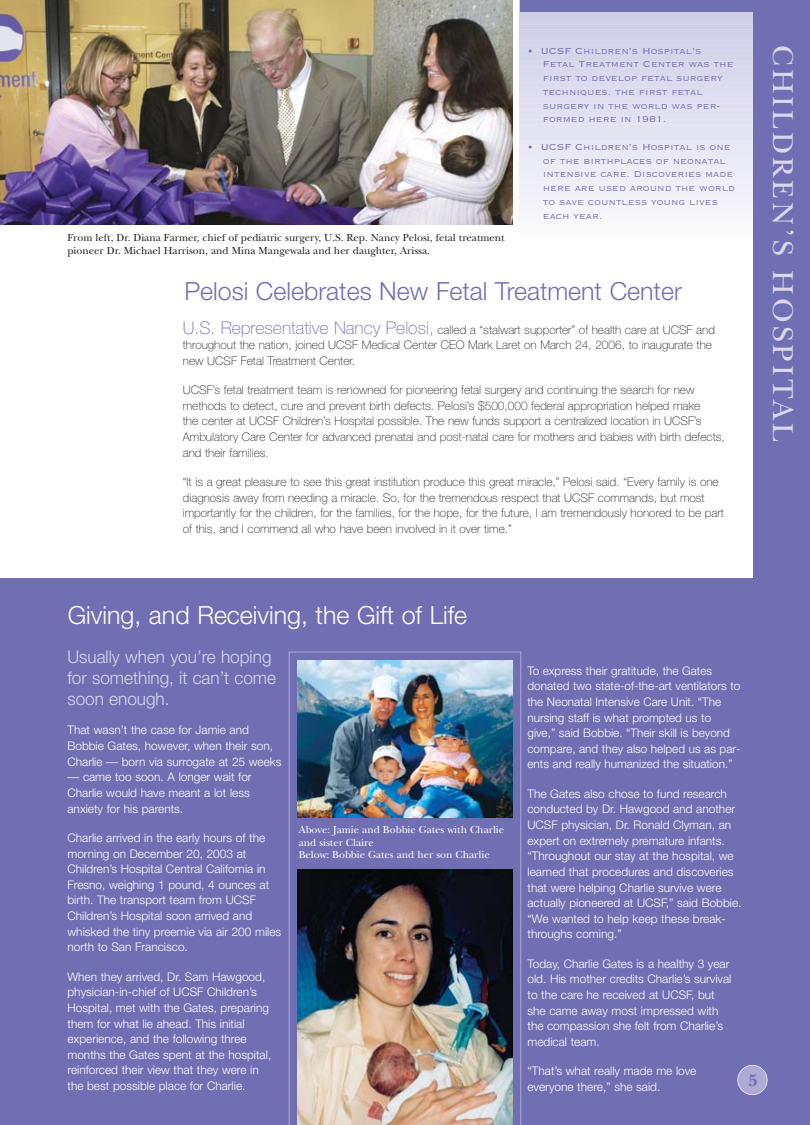
<style>
.page{position:relative;width:810px;height:1125px;background:#fff}
.page>*{position:absolute;margin:0;border:0;box-sizing:border-box;transform-origin:0 0}
.t1{font:30px "New Baskerville";letter-spacing:.105em;color:#d9d8ec}
.t2{font:300 25px "Helvetica Neue";color:#716fb3}
.t3{font:300 25px "Helvetica Neue";color:#fff}
.t4{font:300 17.5px/21px "Helvetica Neue";color:#d9d8ec}
.t5{font:700 17.5px "New Baskerville";color:#716fb3}
.t6{font:300 11.88px/15.6px "Helvetica Neue";color:#fff}
.t7{font:100 11.88px/15.6px "Helvetica Neue";color:#231f20}
.t8{font:300 11.25px/13.8px "Copperplate";color:#716fb3}
.t9{font:10.62px/12.8px "New Baskerville";color:#231f20}
.t10{font:10.62px/12.8px "New Baskerville";color:#fff}
.s1{font-size:17.5px;color:#716fb3}
</style>
<div class="page">
<svg style="left:520px;top:11px;width:234px;height:3px"></svg>
<div style="left:520px;top:14px;width:266px;height:5px;background:#d0cee7"></div>
<div style="left:520px;top:19px;width:266px;height:6px;background:#d0cfe8"></div>
<div style="left:520px;top:24px;width:266px;height:6px;background:#d1d0e8"></div>
<div style="left:520px;top:30px;width:266px;height:5px;background:#d2d1e9"></div>
<div style="left:520px;top:35px;width:266px;height:5px;background:#d3d2e9"></div>
<div style="left:520px;top:40px;width:266px;height:6px;background:#d4d3ea"></div>
<div style="left:520px;top:45px;width:266px;height:6px;background:#d5d4ea"></div>
<div style="left:520px;top:51px;width:266px;height:5px;background:#d5d5eb"></div>
<div style="left:520px;top:56px;width:266px;height:5px;background:#d6d6eb"></div>
<div style="left:520px;top:61px;width:266px;height:6px;background:#d8d6eb"></div>
<div style="left:520px;top:66px;width:266px;height:6px;background:#d9d7ec"></div>
<div style="left:520px;top:72px;width:266px;height:5px;background:#d9d8ec"></div>
<div style="left:520px;top:77px;width:266px;height:5px;background:#dad9ed"></div>
<div style="left:520px;top:82px;width:266px;height:6px;background:#dbdaee"></div>
<div style="left:520px;top:88px;width:266px;height:5px;background:#dddbee"></div>
<div style="left:520px;top:93px;width:266px;height:5px;background:#dedcef"></div>
<div style="left:520px;top:98px;width:266px;height:6px;background:#dfddef"></div>
<div style="left:520px;top:103px;width:266px;height:6px;background:#e0dff0"></div>
<div style="left:520px;top:109px;width:266px;height:5px;background:#e1e0f0"></div>
<div style="left:520px;top:114px;width:266px;height:5px;background:#e2e1f1"></div>
<div style="left:520px;top:119px;width:266px;height:6px;background:#e3e2f1"></div>
<div style="left:520px;top:124px;width:266px;height:6px;background:#e4e3f2"></div>
<div style="left:520px;top:130px;width:266px;height:5px;background:#e5e4f2"></div>
<div style="left:520px;top:135px;width:266px;height:5px;background:#e6e5f3"></div>
<div style="left:520px;top:140px;width:266px;height:6px;background:#e7e6f3"></div>
<div style="left:520px;top:145px;width:266px;height:6px;background:#e8e7f4"></div>
<div style="left:520px;top:151px;width:266px;height:5px;background:#e9e8f4"></div>
<div style="left:520px;top:156px;width:266px;height:6px;background:#eaeaf5"></div>
<div style="left:520px;top:161px;width:266px;height:6px;background:#ebebf6"></div>
<div style="left:520px;top:167px;width:266px;height:5px;background:#ececf6"></div>
<div style="left:520px;top:172px;width:266px;height:5px;background:#eeedf7"></div>
<div style="left:520px;top:177px;width:266px;height:6px;background:#efeef7"></div>
<div style="left:520px;top:182px;width:266px;height:6px;background:#f0eef7"></div>
<div style="left:520px;top:188px;width:266px;height:5px;background:#f1f0f8"></div>
<div style="left:520px;top:193px;width:266px;height:5px;background:#f2f1f8"></div>
<div style="left:520px;top:198px;width:266px;height:6px;background:#f3f2f9"></div>
<div style="left:520px;top:203px;width:266px;height:6px;background:#f4f3f9"></div>
<div style="left:520px;top:209px;width:266px;height:5px;background:#f5f5fa"></div>
<div style="left:520px;top:214px;width:266px;height:5px;background:#f7f6fb"></div>
<div style="left:520px;top:219px;width:266px;height:6px;background:#f8f7fb"></div>
<div style="left:520px;top:225px;width:266px;height:5px;background:#f9f9fc"></div>
<div style="left:520px;top:230px;width:266px;height:5px;background:#fbfbfd"></div>
<div style="left:754px;top:0;width:56px;height:1125px;background:#716fb3"></div>
<img style="left:0;top:0;width:512px;height:225px">
<div style="left:0;top:578px;width:764px;height:547px;background:#716fb3"></div>
<div style="left:738px;top:1065px;width:29px;height:30px;background:#aeaad5;border-radius:50%"></div>
<div style="left:737px;top:1065px;width:31px;height:30px;border:1px solid #fff;border-radius:50%"></div>
<div style="left:520px;top:0;width:235px;height:11px;background:#716fb3"></div>
<svg style="left:289px;top:652px;width:232px;height:473px"></svg>
<img style="left:298px;top:660px;width:214px;height:158px">
<img style="left:298px;top:869px;width:214px;height:256px">
<p class="t9" style="left:68px;top:233px;width:439px">From left, Dr. Diana Farmer, chief of pediatric surgery, U.S. Rep. Nancy Pelosi, fetal treatment pioneer Dr. Michael Harrison, and Mina Mangewala and her daughter, Arissa.</p>
<p class="t8" style="left:543px;top:43px;width:192px;text-indent:-15px">• UCSF Children’s Hospital’s<br>Fetal Treatment Center was the first to develop fetal surgery techniques. the first fetal surgery in the world was per&shy;formed here in 1981.</p>
<p class="t8" style="left:543px;top:139px;width:194px;text-indent:-15px">• UCSF Children’s Hospital is one of the birthplaces of neonatal intensive care. Discoveries made here are used around the world to save countless young lives each year.</p>
<h4 class="t2" style="left:184px;top:282px;width:499px">Pelosi Celebrates New Fetal Treatment Center</h4>
<p class="t7" style="left:183px;top:323px;width:534px"><span class="s1">U.S. Representative Nancy Pelosi,</span> called a “stalwart supporter” of health care at UCSF and throughout the nation, joined UCSF Medical Center CEO Mark Laret on March 24, 2006, to inaugurate the new UCSF Fetal Treatment Center.</p>
<p class="t7" style="left:183px;top:383px;width:543px">UCSF’s fetal treatment team is renowned for pioneering fetal surgery and continuing the search for new methods to detect, cure and prevent birth defects. Pelosi’s $500,000 federal appropriation helped make<br>the center at UCSF Children’s Hospital possible. The new funds support a centralized location in UCSF’s Ambulatory Care Center for advanced prenatal and post-natal care for mothers and babies with birth defects, and their families.</p>
<p class="t7" style="left:183px;top:475px;width:542px">“It is a great pleasure to see this great institution produce this great miracle,” Pelosi said. “Every family is one diagnosis away from needing a miracle. So, for the tremendous respect that UCSF commands, but most importantly for the children, for the families, for the hope, for the future, I am tremendously honored to be part of this, and I commend all who have been involved in it over time.”</p>
<h3 class="t1" style="left:794px;top:45px;width:398px;rotate:90deg">CHILDREN’S HOSPITAL</h3>
<h4 class="t3" style="left:68px;top:606px;width:401px">Giving, and Receiving, the Gift of Life</h4>
<p class="t4" style="left:68px;top:648px;width:210px">Usually when you’re hoping for something, it can’t come soon enough.</p>
<p class="t6" style="left:68px;top:723px;width:216px">That wasn’t the case for Jamie and<br>Bobbie Gates, however, when their son,<br>Charlie — born via surrogate at 25 weeks</p>
<p class="t6" style="left:68px;top:770px;width:186px">— came too soon. A longer wait for<br>Charlie would have meant a lot less anxiety for his parents.</p>
<p class="t6" style="left:68px;top:831px;width:215px">Charlie arrived in the early hours of the morning on December 20, 2003 at Children’s Hospital Central California in Fresno, weighing 1 pound, 4 ounces at birth. The transport team from UCSF Children’s Hospital soon arrived and whisked the tiny preemie via air 200 miles north to San Francisco.</p>
<p class="t6" style="left:68px;top:970px;width:205px">When they arrived, Dr. Sam Hawgood, physician-in-chief of UCSF Children’s Hospital, met with the Gates, preparing them for what lie ahead. This initial experience, and the following three months the Gates spent at the hospital, reinforced their view that they were in the best possible place for Charlie.</p>
<p class="t10" style="left:299px;top:824px;width:207px">Above: Jamie and Bobbie Gates with Charlie and sister Claire</p>
<p class="t10" style="left:299px;top:850px;width:193px">Below: Bobbie Gates and her son Charlie</p>
<p class="t6" style="left:528px;top:664px;width:214px">To express their gratitude, the Gates donated two state-of-the-art ventilators to the Neonatal Intensive Care Unit. “The nursing staff is what prompted us to give,” said Bobbie. “Their skill is beyond</p>
<p class="t6" style="left:528px;top:757px;width:207px">ents and really humanized the situation.”</p>
<p class="t6" style="left:528px;top:787px;width:216px">The Gates also chose to fund research conducted by Dr. Hawgood and another UCSF physician, Dr. Ronald Clyman, an expert on extremely premature infants. “Throughout our stay at the hospital, we learned that procedures and discoveries that were helping Charlie survive were actually pioneered at UCSF,” said Bobbie. “We wanted to help keep these break&shy;throughs coming.”</p>
<p class="t6" style="left:527px;top:957px;width:205px">Today, Charlie Gates is a healthy 3 year old. His mother credits Charlie’s survival to the care he received at UCSF, but she came away most impressed with the compassion she felt from Charlie’s medical team.</p>
<p class="t6" style="left:527px;top:1064px;width:170px">“That’s what really made me love everyone there,” she said.</p>
<p class="t6" style="left:528px;top:742px;width:215px">compare, and they also helped us as par-</p>
<h3 class="t5" style="left:748px;top:1074px;width:11px">5</h3>
</div>
